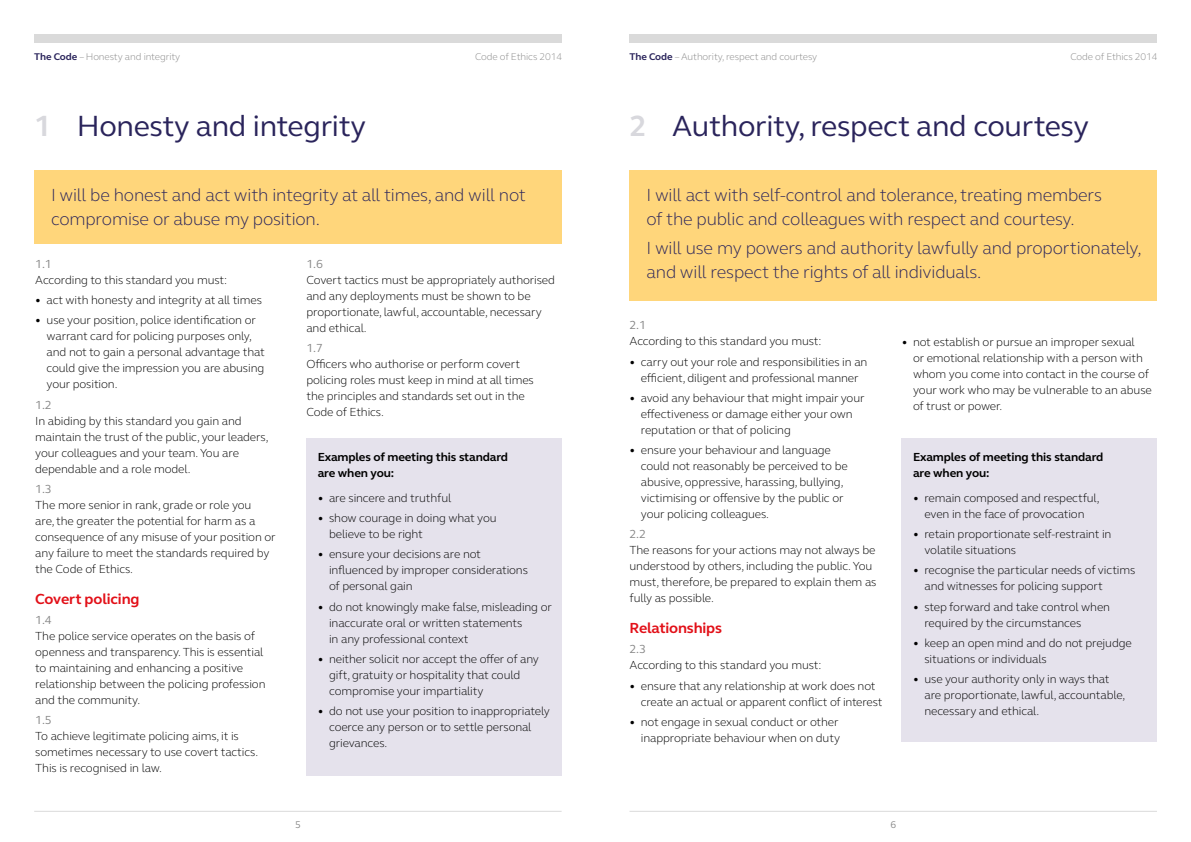
<style>
.page{position:relative;width:1191px;height:842px;background:#fff}
.page>*{position:absolute;margin:0;border:0;box-sizing:border-box;transform-origin:0 0}
.Section_Title{font:30px "FS Elliot Pro";letter-spacing:-.01em;color:#2a245b}
.Pullout_18_24_Light{font:300 18px/24px "FS Elliot Pro";letter-spacing:-.01em;color:#2a245b}
.Subhead_1_Red__not_a{font:700 15px "FS Elliot Pro";letter-spacing:-.01em;color:#e21018}
.Bullets{font:300 12px/16px "FS Elliot Pro";letter-spacing:-.01em;color:#000}
.Body_copy__not_align{font:300 12px/16px "FS Elliot Pro";letter-spacing:-.01em;color:#000}
.Text_box_heading__bl{font:700 12px/16px "FS Elliot Pro";letter-spacing:-.01em;color:#000}
.Body_copy_numbers__n{font:12px "FS Elliot Pro";color:#878787}
.Page_headers{font:300 10px "FS Elliot Pro";letter-spacing:-.01em;color:#878787}
.page_numbers{font:10px "FS Elliot Pro";color:#878787}
.s1{font-weight:700;color:#2a245b}
.s2{font-weight:700;color:#d8d8dd}
</style>
<div class="page">
<hr style="left:629px;top:811px;width:528px;height:1px;background:#dadada">
<div style="left:629px;top:34px;width:528px;height:9px;background:#dadada"></div>
<hr style="left:34px;top:811px;width:527px;height:1px;background:#dadada">
<div style="left:34px;top:34px;width:527px;height:9px;background:#dadada"></div>
<div style="left:34px;top:170px;width:527px;height:74px;background:#ffd67b"></div>
<div style="left:306px;top:438px;width:255px;height:337px;background:#e5e2ec"></div>
<div style="left:629px;top:170px;width:528px;height:130px;background:#ffd67b"></div>
<div style="left:901px;top:438px;width:256px;height:303px;background:#e5e2ec"></div>
<p class="Page_headers" style="left:34px;top:50px;width:148px"><span class="s1">The Code</span> – Honesty and integrity</p>
<p class="Page_headers" style="left:475px;top:50px;width:89px">Code of Ethics 2014</p>
<p class="Section_Title" style="left:34px;top:106px;width:333px"><span class="s2">1</span> Honesty and integrity</p>
<p class="Pullout_18_24_Light" style="left:51px;top:182px;width:476px">I will be honest and act with integrity at all times, and will not compromise or abuse my position.</p>
<p class="Body_copy_numbers__n" style="left:35px;top:256px;width:18px">1.1</p>
<p class="Body_copy__not_align" style="left:35px;top:271px;width:193px">According to this standard you must:</p>
<p class="Bullets" style="left:35px;top:292px;width:228px">• act with honesty and integrity at all times</p>
<p class="Bullets" style="left:47px;top:312px;width:220px;text-indent:-11px">• use your position, police identification or warrant card for policing purposes only, and not to gain a personal advantage that could give the impression you are abusing your position.</p>
<p class="Body_copy_numbers__n" style="left:35px;top:397px;width:18px">1.2</p>
<p class="Body_copy__not_align" style="left:35px;top:412px;width:235px">In abiding by this standard you gain and maintain the trust of the public, your leaders, your colleagues and your team. You are dependable and a role model.</p>
<p class="Body_copy_numbers__n" style="left:35px;top:481px;width:18px">1.3</p>
<p class="Body_copy__not_align" style="left:35px;top:496px;width:242px">The more senior in rank, grade or role you<br>are, the greater the potential for harm as a consequence of any misuse of your position or any failure to meet the standards required by the Code of Ethics.</p>
<p class="Subhead_1_Red__not_a" style="left:35px;top:589px;width:106px">Covert policing</p>
<p class="Body_copy_numbers__n" style="left:35px;top:612px;width:18px">1.4</p>
<p class="Body_copy__not_align" style="left:35px;top:627px;width:232px">The police service operates on the basis of openness and transparency. This is essential to maintaining and enhancing a positive relationship between the policing profession and the community.</p>
<p class="Body_copy_numbers__n" style="left:35px;top:712px;width:18px">1.5</p>
<p class="Body_copy__not_align" style="left:35px;top:728px;width:224px">To achieve legitimate policing aims, it is sometimes necessary to use covert tactics.<br>This is recognised in law.</p>
<p class="Body_copy_numbers__n" style="left:306px;top:256px;width:18px">1.6</p>
<p class="Body_copy__not_align" style="left:306px;top:271px;width:250px">Covert tactics must be appropriately authorised and any deployments must be shown to be proportionate, lawful, accountable, necessary and ethical.</p>
<p class="Body_copy_numbers__n" style="left:306px;top:340px;width:18px">1.7</p>
<p class="Body_copy__not_align" style="left:306px;top:356px;width:229px">Officers who authorise or perform covert policing roles must keep in mind at all times the principles and standards set out in the Code of Ethics.</p>
<p class="Text_box_heading__bl" style="left:318px;top:449px;width:192px">Examples of meeting this standard are when you:</p>
<p class="Bullets" style="left:318px;top:489px;width:135px">• are sincere and truthful</p>
<p class="Bullets" style="left:329px;top:510px;width:169px;text-indent:-11px">• show courage in doing what you believe to be right</p>
<p class="Bullets" style="left:329px;top:546px;width:200px;text-indent:-11px">• ensure your decisions are not influenced by improper considerations of personal gain</p>
<p class="Bullets" style="left:329px;top:598px;width:224px;text-indent:-11px">• do not knowingly make false, misleading or inaccurate oral or written statements<br>in any professional context</p>
<p class="Bullets" style="left:329px;top:650px;width:211px;text-indent:-11px">• neither solicit nor accept the offer of any gift, gratuity or hospitality that could compromise your impartiality</p>
<p class="Bullets" style="left:329px;top:703px;width:222px;text-indent:-11px">• do not use your position to inappropriately coerce any person or to settle personal grievances.</p>
<p class="Page_headers" style="left:629px;top:50px;width:189px"><span class="s1">The Code</span> – Authority, respect and courtesy</p>
<p class="Page_headers" style="left:1070px;top:50px;width:89px">Code of Ethics 2014</p>
<p class="Section_Title" style="left:629px;top:106px;width:461px"><span class="s2">2</span> Authority, respect and courtesy</p>
<p class="Pullout_18_24_Light" style="left:646px;top:182px;width:457px">I will act with self-control and tolerance, treating members of the public and colleagues with respect and courtesy.</p>
<p class="Pullout_18_24_Light" style="left:646px;top:236px;width:496px">I will use my powers and authority lawfully and proportionately, and will respect the rights of all individuals.</p>
<p class="Body_copy_numbers__n" style="left:629px;top:317px;width:18px">2.1</p>
<p class="Body_copy__not_align" style="left:629px;top:333px;width:193px">According to this standard you must:</p>
<p class="Bullets" style="left:629px;top:353px;width:239px;text-align:center">• carry out your role and responsibilities in an efficient, diligent and professional manner</p>
<p class="Bullets" style="left:641px;top:389px;width:225px;text-indent:-11px">• avoid any behaviour that might impair your effectiveness or damage either your own reputation or that of policing</p>
<p class="Bullets" style="left:641px;top:442px;width:208px;text-indent:-11px">• ensure your behaviour and language could not reasonably be perceived to be abusive, oppressive, harassing, bullying, victimising or offensive by the public or your policing colleagues.</p>
<p class="Body_copy_numbers__n" style="left:629px;top:526px;width:18px">2.2</p>
<p class="Body_copy__not_align" style="left:629px;top:542px;width:248px">The reasons for your actions may not always be understood by others, including the public. You must, therefore, be prepared to explain them as fully as possible.</p>
<p class="Subhead_1_Red__not_a" style="left:629px;top:618px;width:94px">Relationships</p>
<p class="Body_copy_numbers__n" style="left:629px;top:641px;width:18px">2.3</p>
<p class="Body_copy__not_align" style="left:629px;top:657px;width:193px">According to this standard you must:</p>
<p class="Bullets" style="left:641px;top:677px;width:243px;text-indent:-11px">• ensure that any relationship at work does not create an actual or apparent conflict of interest</p>
<p class="Bullets" style="left:629px;top:713px;width:212px;text-align:right">• not engage in sexual conduct or other inappropriate behaviour when on duty</p>
<p class="Bullets" style="left:913px;top:334px;width:240px;text-indent:-11px">• not establish or pursue an improper sexual<br>or emotional relationship with a person with whom you come into contact in the course of your work who may be vulnerable to an abuse of trust or power.</p>
<p class="Text_box_heading__bl" style="left:913px;top:449px;width:192px">Examples of meeting this standard are when you:</p>
<p class="Bullets" style="left:913px;top:489px;width:188px;text-align:center">• remain composed and respectful, even in the face of provocation</p>
<p class="Bullets" style="left:924px;top:526px;width:188px;text-indent:-11px">• retain proportionate self-restraint in volatile situations</p>
<p class="Bullets" style="left:924px;top:562px;width:212px;text-indent:-11px">• recognise the particular needs of victims and witnesses for policing support</p>
<p class="Bullets" style="left:924px;top:598px;width:187px;text-indent:-11px">• step forward and take control when required by the circumstances</p>
<p class="Bullets" style="left:924px;top:634px;width:209px;text-indent:-11px">• keep an open mind and do not prejudge situations or individuals</p>
<p class="Bullets" style="left:924px;top:671px;width:202px;text-indent:-11px">• use your authority only in ways that are proportionate, lawful, accountable, necessary and ethical.</p>
<p class="page_numbers" style="left:295px;top:818px;width:7px">5</p>
<p class="page_numbers" style="left:890px;top:818px;width:7px">6</p>
</div>
